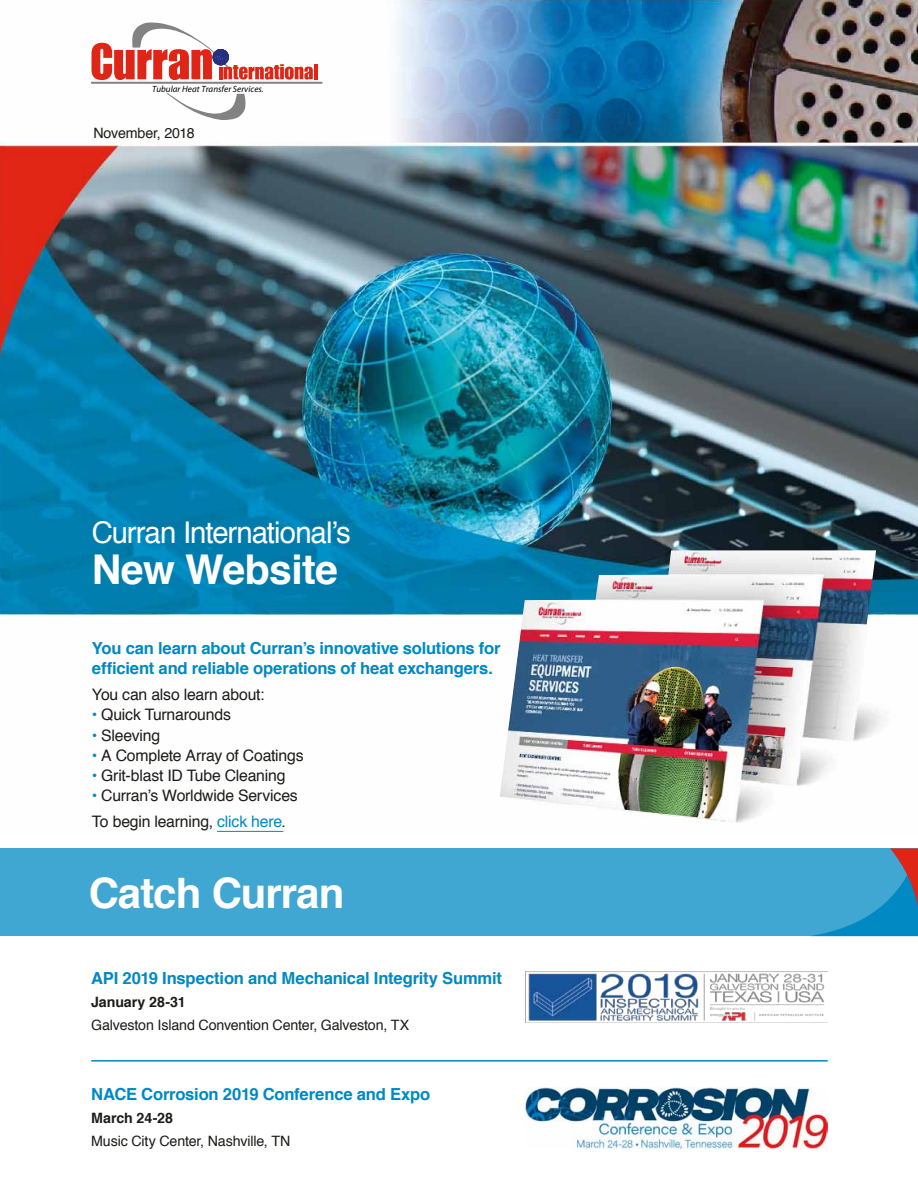
<style>
.page{position:relative;width:918px;height:1188px;background:#fff}
.page>*{position:absolute;margin:0;border:0;box-sizing:border-box;transform-origin:0 0}
.t1{font:700 42px "Helvetica";letter-spacing:-.025em;color:#fff}
.t2{font:700 41.1px "Helvetica";letter-spacing:-.015em;color:#fff}
.t3{font:30px "Helvetica";letter-spacing:-.035em;color:#fff}
.t4{font:700 16.65px/20px "Helvetica";letter-spacing:-.015em;color:#0089c3}
.t5{font:15.75px/26.2px "Helvetica";letter-spacing:-.015em;color:#1c1c1a}
.t6{font:14.25px "Helvetica";letter-spacing:-.01em;color:#1c1c1a}
.t7{font:700 14.25px "Helvetica";letter-spacing:-.005em;color:#1c1c1a}
.t8{font:italic 9px "Myriad Pro";letter-spacing:.005em;color:#010100}
.s1{color:#0089c3}
</style>
<div class="page">
<img style="left:0;top:0;width:918px;height:832px">
<div style="left:0;top:848px;width:918px;height:88px;background:#40a6d2"></div>
<svg style="left:811px;top:848px;width:107px;height:88px"></svg>
<hr style="left:91px;top:1060px;width:737px;height:2px;background:#0089c3">
<img style="left:525px;top:1087px;width:303px;height:62px">
<img style="left:525px;top:972px;width:303px;height:51px">
<img style="left:500px;top:550px;width:376px;height:271px">
<svg style="left:166px;top:93px;width:80px;height:27px"></svg>
<hr style="left:91px;top:82px;width:231px;height:2px;background:#838283">
<svg style="left:92px;top:22px;width:221px;height:58px"></svg>
<hr style="left:314px;top:64px;width:4px;height:15px;background:#de2516">
<hr style="left:217px;top:831px;width:66px;height:1px;background:#0089c3">
<p class="t8" style="left:152px;top:84px;width:113px">Tubular Heat Transfer Services.</p>
<p class="t6" style="left:93px;top:122px;width:103px">November, 2018</p>
<h3 class="t3" style="left:92px;top:509px;width:261px">Curran International’s</h3>
<h2 class="t2" style="left:92px;top:536px;width:248px">New Website</h2>
<p class="t4" style="left:92px;top:638px;width:410px">You can learn about Curran’s innovative solutions for efficient and reliable operations of heat exchangers.</p>
<p class="t5" style="left:92px;top:682px;width:174px">You can also learn about:</p>
<p class="t5" style="left:92px;top:702px;width:141px"><span class="s1">•</span> Quick Turnarounds</p>
<p class="t5" style="left:92px;top:722px;width:70px"><span class="s1">•</span> Sleeving</p>
<p class="t5" style="left:92px;top:743px;width:213px"><span class="s1">•</span> A Complete Array of Coatings</p>
<p class="t5" style="left:92px;top:763px;width:195px"><span class="s1">•</span> Grit-blast ID Tube Cleaning</p>
<p class="t5" style="left:92px;top:783px;width:208px"><span class="s1">•</span> Curran’s Worldwide Services<br>To begin learning, <span class="s1">click here</span>.</p>
<h1 class="t1" style="left:89px;top:860px;width:257px">Catch Curran</h1>
<p class="t4" style="left:91px;top:968px;width:412px">API 2019 Inspection and Mechanical Integrity Summit</p>
<p class="t7" style="left:91px;top:990px;width:96px">January 28-31</p>
<p class="t6" style="left:91px;top:1014px;width:320px">Galveston Island Convention Center, Galveston, TX</p>
<p class="t4" style="left:91px;top:1084px;width:341px">NACE Corrosion 2019 Conference and Expo</p>
<p class="t7" style="left:91px;top:1106px;width:83px">March 24-28</p>
<p class="t6" style="left:91px;top:1130px;width:201px">Music City Center, Nashville, TN</p>
</div>
